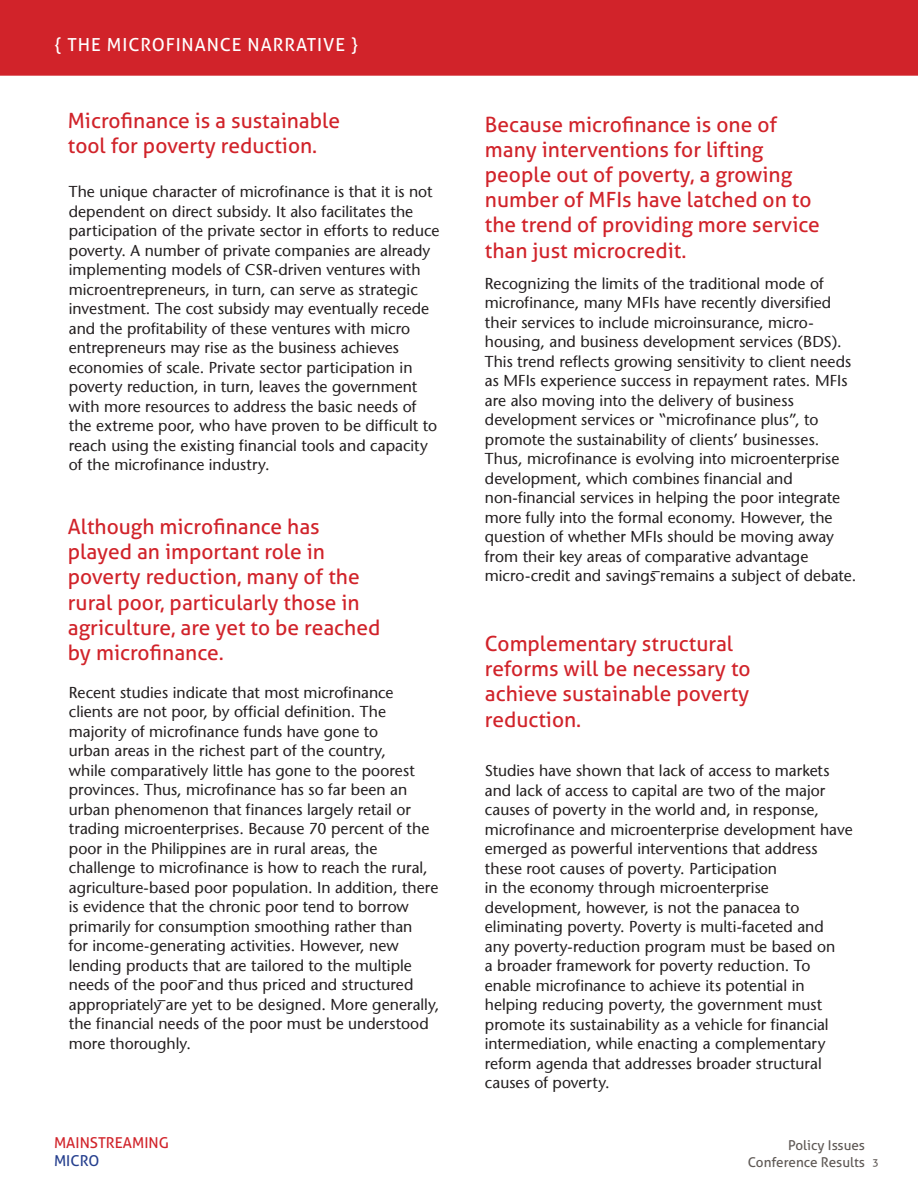
<style>
.page{position:relative;width:918px;height:1188px;background:#fff}
.page>*{position:absolute;margin:0;border:0;box-sizing:border-box;transform-origin:0 0}
.t1{font:21px/25.2px "Aller";color:#d1232a}
.t2{font:18px "Aller";letter-spacing:.05em;color:#fff}
.t3{font:15.75px/19.5px "Sapir";color:#231f20}
.t4{font:15px "Aller";color:#d1232a}
.t5{font:15px "Aller";color:#253f8e}
.t6{font:13.5px/16.2px "Aller";color:#5f5955;text-align:right}
.t7{font:10.5px "Aller";color:#5f5955}
</style>
<div class="page">
<div style="left:0;top:0;width:918px;height:76px;background:#d1232a"></div>
<p class="t2" style="left:54px;top:34px;width:306px">{ THE MICROFINANCE NARRATIVE }</p>
<p class="t1" style="left:68px;top:108px;width:274px">Microfinance is a sustainable tool for poverty reduction.</p>
<p class="t3" style="left:69px;top:182px;width:372px">The unique character of microfinance is that it is not dependent on direct subsidy. It also facilitates the participation of the private sector in efforts to reduce poverty. A number of private companies are already implementing models of CSR-driven ventures with microentrepreneurs, in turn, can serve as strategic investment. The cost subsidy may eventually recede and the profitability of these ventures with micro</p>
<p class="t3" style="left:69px;top:338px;width:332px">entrepreneurs may rise as the business achieves</p>
<p class="t3" style="left:69px;top:358px;width:370px">economies of scale. Private sector participation in poverty reduction, in turn, leaves the government with more resources to address the basic needs of the extreme poor, who have proven to be difficult to reach using the existing financial tools and capacity of the microfinance industry.</p>
<p class="t1" style="left:68px;top:514px;width:254px">Although microfinance has</p>
<p class="t1" style="left:68px;top:539px;width:259px">played an important role in</p>
<p class="t1" style="left:68px;top:564px;width:314px">poverty reduction, many of the rural poor, particularly those in agriculture, are yet to be reached by microfinance.</p>
<p class="t3" style="left:69px;top:683px;width:326px">Recent studies indicate that most microfinance</p>
<p class="t3" style="left:69px;top:702px;width:319px">clients are not poor, by official definition. The</p>
<p class="t3" style="left:69px;top:722px;width:311px">majority of microfinance funds have gone to</p>
<p class="t3" style="left:69px;top:741px;width:319px">urban areas in the richest part of the country,</p>
<p class="t3" style="left:69px;top:761px;width:347px">while comparatively little has gone to the poorest provinces. Thus, microfinance has so far been an</p>
<p class="t3" style="left:69px;top:800px;width:362px">urban phenomenon that finances largely retail or trading microenterprises. Because 70 percent of the poor in the Philippines are in rural areas, the</p>
<p class="t3" style="left:69px;top:858px;width:371px">challenge to microfinance is how to reach the rural, agriculture-based poor population. In addition, there is evidence that the chronic poor tend to borrow primarily for consumption smoothing rather than</p>
<p class="t3" style="left:69px;top:936px;width:372px">for income-generating activities. However, new lending products that are tailored to the multiple needs of the poor —and thus priced and structured appropriately —are yet to be designed. More generally, the financial needs of the poor must be understood more thoroughly.</p>
<p class="t4" style="left:54px;top:1134px;width:117px">MAINSTREAMING</p>
<p class="t5" style="left:54px;top:1152px;width:47px">MICRO</p>
<p class="t1" style="left:485px;top:112px;width:294px">Because microfinance is one of many interventions for lifting</p>
<p class="t1" style="left:485px;top:162px;width:336px">people out of poverty, a growing number of MFIs have latched on to the trend of providing more service than just microcredit.</p>
<p class="t3" style="left:485px;top:274px;width:340px">Recognizing the limits of the traditional mode of</p>
<p class="t3" style="left:485px;top:293px;width:348px">microfinance, many MFIs have recently diversified their services to include microinsurance, micro-</p>
<p class="t3" style="left:485px;top:332px;width:368px">housing, and business development services (BDS).<br>This trend reflects growing sensitivity to client needs as MFIs experience success in repayment rates. MFIs are also moving into the delivery of business</p>
<p class="t3" style="left:485px;top:410px;width:335px">development services or “microfinance plus”, to</p>
<p class="t3" style="left:485px;top:430px;width:356px">promote the sustainability of clients’ businesses.<br>Thus, microfinance is evolving into microenterprise development, which combines financial and</p>
<p class="t3" style="left:485px;top:488px;width:357px">non-financial services in helping the poor integrate more fully into the formal economy. However, the question of whether MFIs should be moving away from their key areas of comparative advantage</p>
<p class="t3" style="left:485px;top:566px;width:373px">micro-credit and savings —remains a subject of debate.</p>
<p class="t1" style="left:485px;top:631px;width:250px">Complementary structural</p>
<p class="t1" style="left:485px;top:656px;width:267px">reforms will be necessary to achieve sustainable poverty</p>
<p class="t1" style="left:485px;top:707px;width:98px">reduction.</p>
<p class="t3" style="left:485px;top:761px;width:369px">Studies have shown that lack of access to markets and lack of access to capital are two of the major causes of poverty in the world and, in response, microfinance and microenterprise development have emerged as powerful interventions that address these root causes of poverty. Participation</p>
<p class="t3" style="left:485px;top:878px;width:285px">in the economy through microenterprise</p>
<p class="t3" style="left:485px;top:898px;width:316px">development, however, is not the panacea to</p>
<p class="t3" style="left:485px;top:917px;width:340px">eliminating poverty. Poverty is multi-faceted and</p>
<p class="t3" style="left:485px;top:937px;width:352px">any poverty-reduction program must be based on</p>
<p class="t3" style="left:485px;top:956px;width:327px">a broader framework for poverty reduction. To</p>
<p class="t3" style="left:485px;top:976px;width:321px">enable microfinance to achieve its potential in</p>
<p class="t3" style="left:485px;top:995px;width:345px">helping reducing poverty, the government must promote its sustainability as a vehicle for financial intermediation, while enacting a complementary reform agenda that addresses broader structural causes of poverty.</p>
<p class="t6" style="left:748px;top:1137px;width:119px">Policy Issues<br>Conference Results</p>
<p class="t7" style="left:873px;top:1155px;width:8px">3</p>
</div>
